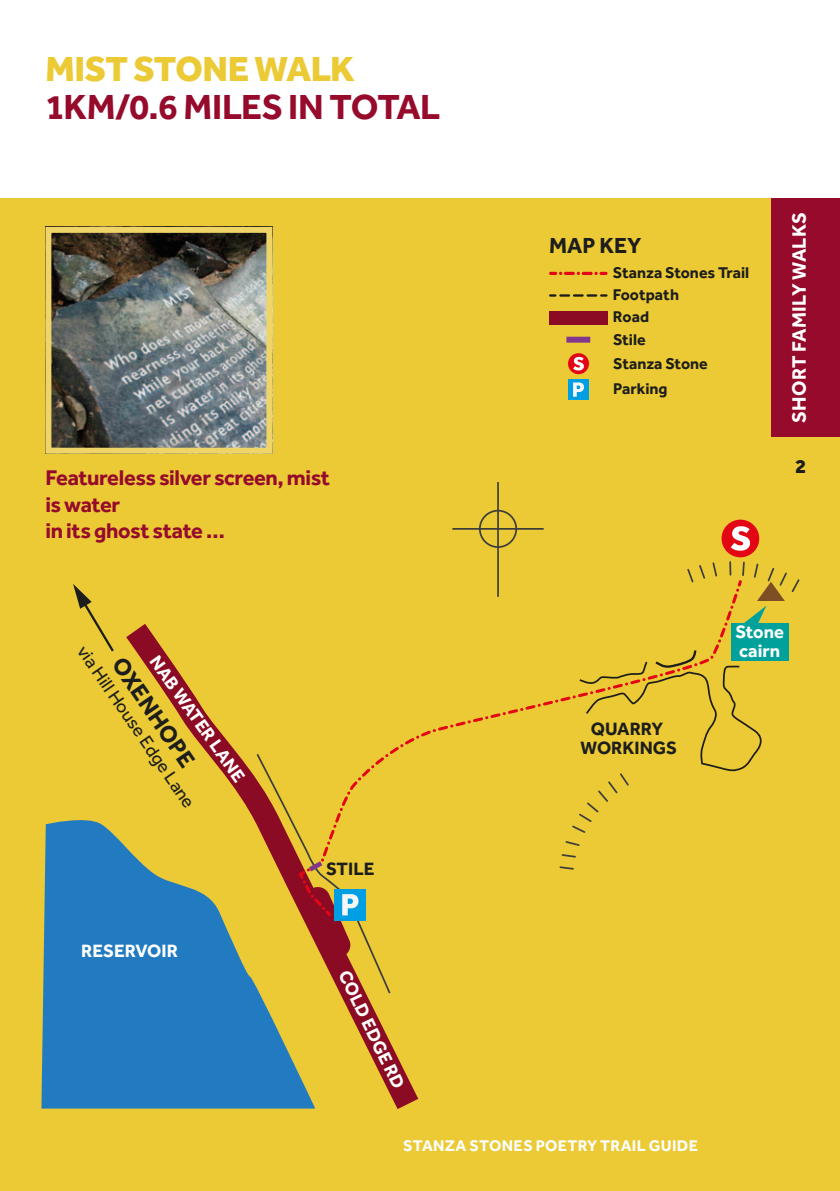
<style>
.page{position:relative;width:840px;height:1191px;background:#fff}
.page>*{position:absolute;margin:0;border:0;box-sizing:border-box;transform-origin:0 0}
.t1{font:700 36px "Effra";letter-spacing:-.005em;color:#960a2c}
.t2{font:800 36px "Effra";color:#ebca36}
.t3{font:700 24px "Effra";color:#1d1d1b}
.t4{font:700 22.6px "Effra";color:#1d1d1b}
.t5{font:700 22px/26.4px "Effra";letter-spacing:-.015em;color:#960a2c}
.t6{font:700 20px "Effra";letter-spacing:.01em;color:#fff}
.t7{font:800 20px "Effra";color:#1d1d1b}
.t8{font:700 18.4px/18.4px "Effra";color:#fff}
.t9{font:18.4px "Effra";color:#1d1d1b}
.t10{font:700 18.4px/18.4px "Effra";color:#1d1d1b;text-align:center}
.t11{font:700 16px/22px "Effra";color:#1d1d1b}
.t12{font:700 16px "Effra";letter-spacing:.02em;color:#fff}
</style>
<div class="page">
<div style="left:0;top:198px;width:839px;height:993px;background:#ebca36"></div>
<img style="left:52px;top:234px;width:213px;height:213px">
<div style="left:45px;top:227px;width:227px;height:227px;border:6px solid #efd468"></div>
<svg style="left:112px;top:624px;width:307px;height:485px"></svg>
<svg style="left:302px;top:591px;width:427px;height:284px"></svg>
<svg style="left:687px;top:562px;width:31px;height:21px"></svg>
<svg style="left:564px;top:840px;width:16px;height:7px"></svg>
<svg style="left:560px;top:853px;width:16px;height:5px"></svg>
<svg style="left:558px;top:865px;width:16px;height:5px"></svg>
<svg style="left:41px;top:815px;width:274px;height:293px;fill:#227bc0"></svg>
<div style="left:730px;top:623px;width:57px;height:37px;background:#00a19b"></div>
<svg style="left:729px;top:561px;width:71px;height:64px"></svg>
<svg style="left:570px;top:648px;width:196px;height:186px"></svg>
<svg style="left:73px;top:584px;width:43px;height:70px"></svg>
<svg style="left:255px;top:752px;width:136px;height:242px"></svg>
<div style="left:721px;top:519px;width:37px;height:38px;background:#e30614;border-radius:50%"></div>
<svg style="left:730px;top:526px;width:19px;height:25px"></svg>
<div style="left:478px;top:510px;width:39px;height:38px;border:2px solid #3d3d3c;border-radius:50%"></div>
<hr style="left:497px;top:482px;width:1px;height:115px;background:#3d3d3c">
<hr style="left:452px;top:528px;width:91px;height:2px;background:#3d3d3c">
<svg style="left:549px;top:272px;width:58px;height:3px"></svg>
<svg style="left:567px;top:353px;width:21px;height:21px"></svg>
<svg style="left:573px;top:357px;width:10px;height:13px"></svg>
<div style="left:567px;top:379px;width:21px;height:21px;background:#009fe3"></div>
<svg style="left:573px;top:382px;width:10px;height:15px"></svg>
<svg style="left:549px;top:294px;width:58px;height:3px"></svg>
<div style="left:549px;top:311px;width:58px;height:13px;background:#8c0b24"></div>
<div style="left:566px;top:337px;width:24px;height:6px;background:#82368c"></div>
<div style="left:771px;top:198px;width:68px;height:239px;background:#960a2c"></div>
<h1 class="t2" style="left:45px;top:46px;width:22px">MIST</h1>
<h1 class="t2" style="left:133px;top:46px;width:24px">STONE</h1>
<h1 class="t2" style="left:254px;top:46px;width:102px">WALK</h1>
<h1 class="t1" style="left:45px;top:85px;width:396px">1KM/0.6 milesin total</h1>
<h3 class="t5" style="left:45px;top:464px;width:286px">Featureless silver screen, mist is water<br>in its ghost state …</h3>
<h3 class="t4" style="left:548px;top:231px;width:94px">MAP KEY</h3>
<p class="t11" style="left:612px;top:261px;width:138px">Stanza Stones Trail</p>
<p class="t11" style="left:612px;top:284px;width:68px">Footpath<br>Road<br>Stile</p>
<p class="t11" style="left:613px;top:350px;width:96px;line-height:26px">Stanza Stone<br>Parking</p>
<p class="t6" style="left:786px;top:423px;width:212px;rotate:-90deg">sh ort family walks</p>
<p class="t7" style="left:794px;top:453px;width:12px">2</p>
<p class="t9" style="left:90px;top:641px;width:194px;rotate:55deg">via Hill House Edge Lane</p>
<p class="t8" style="left:162px;top:651px;width:152px;rotate:55deg">NAB WATER LANE</p>
<h2 class="t3" style="left:129px;top:651px;width:128px;rotate:55deg">OXENHOPE</h2>
<p class="t8" style="left:81px;top:941px;width:98px">RESERVOIR</p>
<p class="t10" style="left:580px;top:719px;width:98px">QUARRY<br>WORKINGS</p>
<p class="t8" style="left:735px;top:622px;width:50px">Stone cairn</p>
<p class="t10" style="left:326px;top:859px;width:50px">STILE</p>
<p class="t8" style="left:352px;top:967px;width:131px;rotate:64deg">COLD EDGE RD</p>
<p class="t12" style="left:403px;top:1135px;width:296px">Stanza Stones Poetry Trail Guide</p>
</div>
